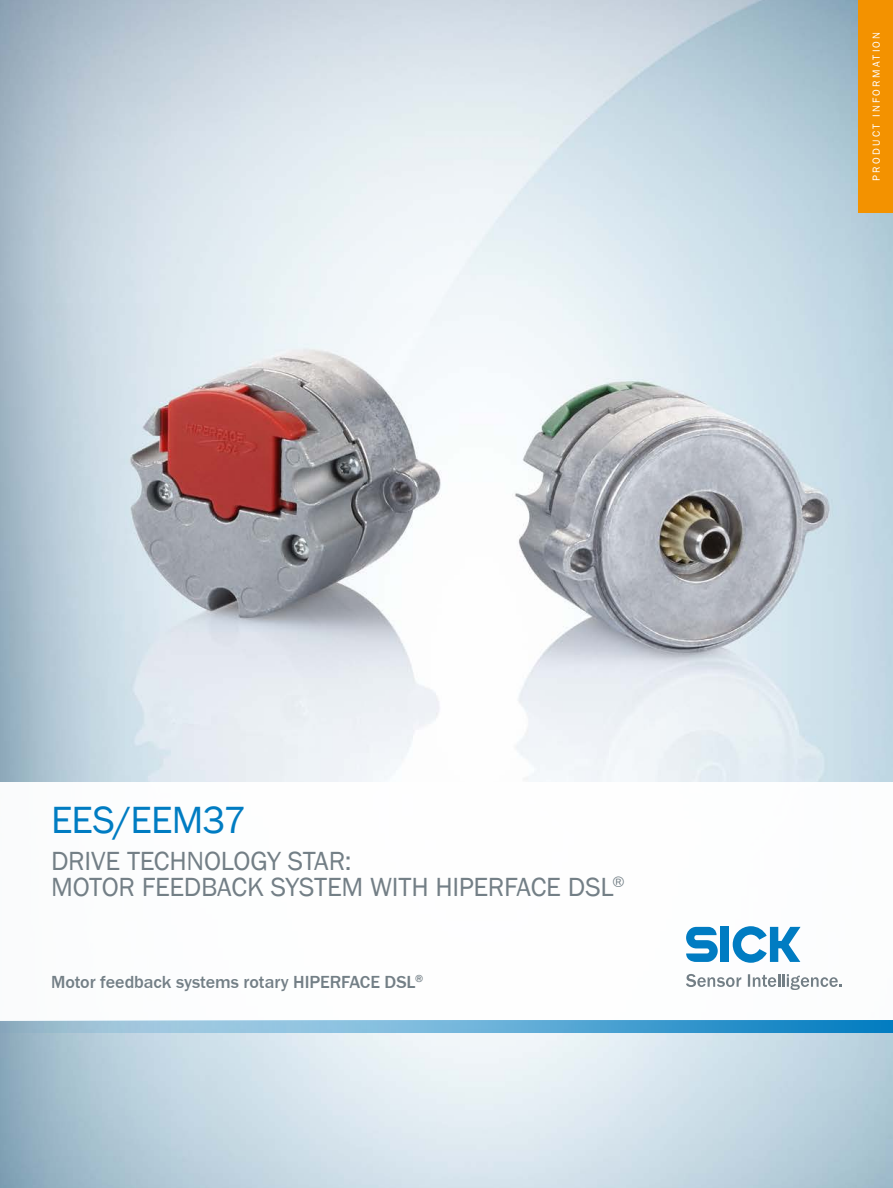
<style>
.page{position:relative;width:893px;height:1188px;background:#fff}
.page>*{position:absolute;margin:0;border:0;box-sizing:border-box;transform-origin:0 0}
.t1{font:39px "SICK Franklin";letter-spacing:-.02em;color:#007cc2}
.t2{font:27px/25.5px "SICK Franklin";letter-spacing:-.01em;color:#737f86}
.t3{font:500 18px "SICK Franklin";letter-spacing:-.005em;color:#737f86}
.t4{font:10.5px "SICK Franklin";letter-spacing:.215em;color:#fff}
</style>
<div class="page">
<img style="left:0;top:0;width:893px;height:1188px">
<div style="left:859px;top:0;width:34px;height:213px;background:#f39200"></div>
<div style="left:0;top:782px;width:893px;height:238px;background:#fff"></div>
<svg style="left:0;top:1020px;width:893px;height:13px;background:#68aed4"></svg>
<svg style="left:686px;top:927px;width:32px;height:35px"></svg>
<div style="left:721px;top:927px;width:8px;height:35px;background:#007cc2"></div>
<svg style="left:733px;top:926px;width:67px;height:37px"></svg>
<svg style="left:686px;top:974px;width:55px;height:13px"></svg>
<svg style="left:748px;top:974px;width:94px;height:16px"></svg>
<p class="t4" style="left:870px;top:181px;width:151px;rotate:-90deg">PRODUCT INFORMATION</p>
<h1 class="t1" style="left:51px;top:796px;width:197px">EES/EEM37</h1>
<p class="t2" style="left:51px;top:849px;width:575px">DRIVE TECHNOLOGY STAR:<br>MOTOR FEEDBACK SYSTEM WITH HIPERFACE DSL<sup>®</sup></p>
<p class="t3" style="left:51px;top:971px;width:374px">Motor feedback systems rotary HIPERFACE DSL<sup>®</sup></p>
</div>
